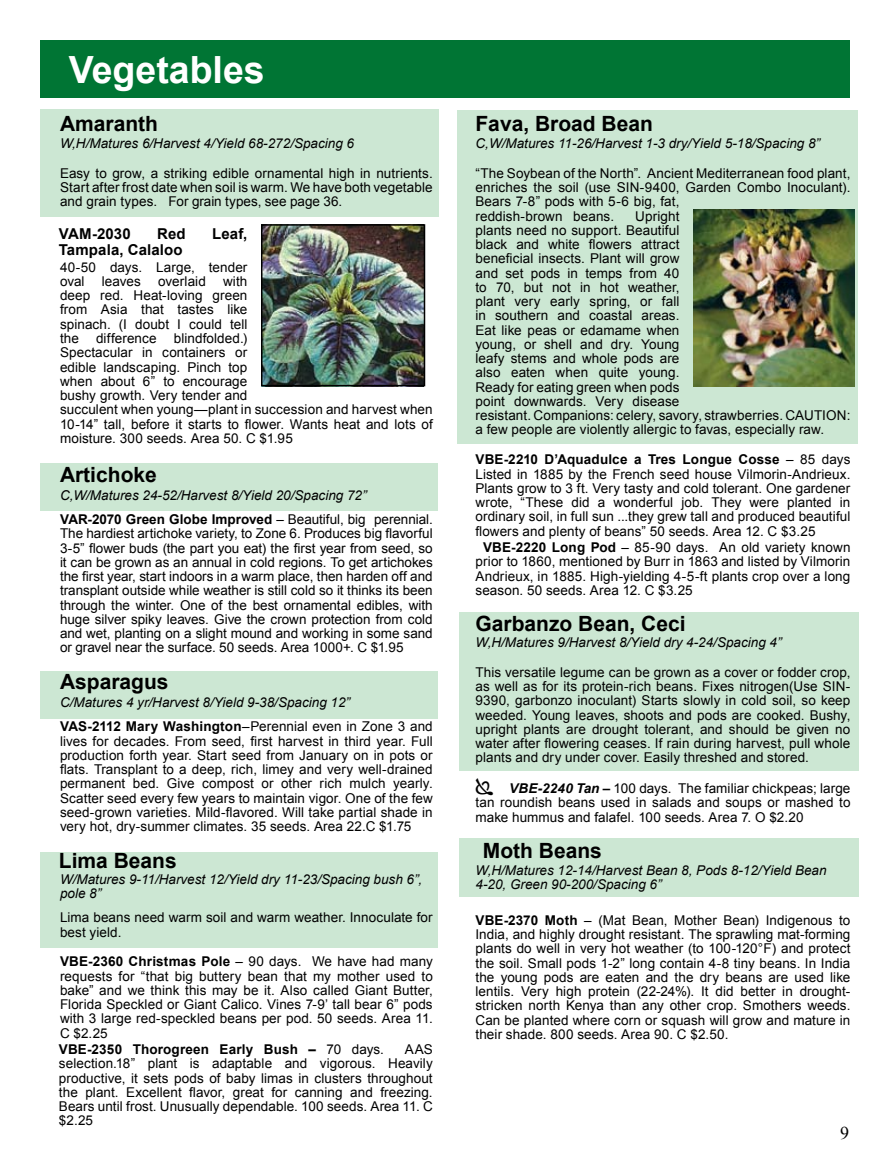
<style>
.page{position:relative;width:891px;height:1161px;background:#fff}
.page>*{position:absolute;margin:0;border:0;box-sizing:border-box;transform-origin:0 0}
.t1{font:700 37.5px "Arial";color:#fff}
.t2{font:700 21px "Arial";color:#000}
.t3{font:18px "Times New Roman";color:#000}
.t4{font:700 15px "Arial";letter-spacing:.01em;color:#000}
.t5{font:13.5px/14.2px "Arial";letter-spacing:.005em;color:#000;text-align:justify}
.t6{font:italic 13.5px/23.9px "Arial";color:#000}
.t7{font:700 13.5px "Arial";letter-spacing:.01em;color:#000}
.s1{font-weight:700;font-style:normal}
.s2{font-style:normal}
.s3{font-weight:700}
.s4{font-weight:400}
.s5{font-weight:700;font-style:italic}
</style>
<div class="page">
<div style="left:459px;top:838px;width:399px;height:59px;background:#cce7d3"></div>
<div style="left:459px;top:612px;width:399px;height:159px;background:#cce7d3"></div>
<div style="left:40px;top:852px;width:398px;height:96px;background:#cce7d3"></div>
<div style="left:40px;top:671px;width:398px;height:48px;background:#cce7d3"></div>
<div style="left:40px;top:464px;width:398px;height:47px;background:#cce7d3"></div>
<div style="left:458px;top:110px;width:400px;height:333px;background:#cce7d3"></div>
<div style="left:40px;top:109px;width:399px;height:108px;background:#cce7d3"></div>
<div style="left:40px;top:40px;width:810px;height:58px;background:#007534"></div>
<img style="left:693px;top:209px;width:162px;height:177px">
<img style="left:262px;top:227px;width:162px;height:160px">
<div style="left:261px;top:224px;width:164px;height:162px;border:2px solid #000"></div>
<h1 class="t1" style="left:69px;top:45px;width:197px">Vegetables</h1>
<h2 class="t2" style="left:60px;top:110px;width:100px">Amaranth</h2>
<p class="t6" style="left:60px;top:131px;width:296px">W,H/Matures 6/Harvest 4/Yield 68-272/Spacing 6</p>
<p class="t5" style="left:60px;top:166px;width:374px">Easy to grow, a striking edible ornamental high in nutrients.<br>Start after frost date when soil is warm. We have both vegetable and grain types. For grain types, see page 36.</p>
<p class="t4" style="left:59px;top:224px;width:73px">VAM-2030</p>
<p class="t4" style="left:157px;top:224px;width:30px">Red</p>
<p class="t4" style="left:212px;top:224px;width:37px">Leaf,</p>
<p class="t4" style="left:59px;top:240px;width:125px">Tampala, Calaloo</p>
<p class="t5" style="left:60px;top:260px;width:189px">40-50 days. Large, tender oval</p>
<p class="t5" style="left:60px;top:274px;width:189px;text-indent:163px">with deep red. Heat-loving green from Asia that tastes like spinach. (I doubt I could tell the</p>
<p class="t5" style="left:102px;top:274px;width:41px">leaves</p>
<p class="t5" style="left:158px;top:274px;width:49px">overlaid</p>
<p class="t5" style="left:60px;top:331px;width:374px;text-align:left;text-indent:114px">blindfolded.)<br>Spectacular in containers or<br>edible landscaping. Pinch top<br>when about 6” to encourage<br>bushy growth. Very tender and<br>succulent when young—plant in succession and harvest when 10-14” tall, before it starts to flower. Wants heat and lots of moisture. 300 seeds. Area 50. C $1.95</p>
<h2 class="t2" style="left:60px;top:460px;width:98px">Artichoke</h2>
<p class="t6" style="left:60px;top:484px;width:374px">C,W/Matures 24-52/Harvest 8/Yield 20/Spacing 72”<br><span class="s1">VAR-2070 Green Globe Improved</span> <span class="s2">– Beautiful, big perennial.</span></p>
<p class="t5" style="left:60px;top:527px;width:374px">The hardiest artichoke variety, to Zone 6. Produces big flavorful 3-5” flower buds (the part you eat) the first year from seed, so it can be grown as an annual in cold regions. To get artichokes the first year, start indoors in a warm place, then harden off and transplant outside while weather is still cold so it thinks its been through the winter. One of the best ornamental edibles, with huge silver spiky leaves. Give the crown protection from cold and wet, planting on a slight mound and working in some sand or gravel near the surface. 50 seeds. Area 1000+. C $1.95</p>
<h2 class="t2" style="left:60px;top:668px;width:110px">Asparagus</h2>
<p class="t6" style="left:60px;top:691px;width:374px">C/Matures 4 yr/Harvest 8/Yield 9-38/Spacing 12”<br><span class="s1">VAS-2112 Mary Washington</span><span class="s2">–Perennial even in Zone 3 and</span></p>
<p class="t5" style="left:60px;top:734px;width:374px">lives for decades. From seed, first harvest in third year. Full production forth year. Start seed from January on in pots or flats. Transplant to a deep, rich, limey and very well-drained permanent bed. Give compost or other rich mulch yearly.<br>Scatter seed every few years to maintain vigor. One of the few seed-grown varieties. Mild-flavored. Will take partial shade in very hot, dry-summer climates. 35 seeds. Area 22.C $1.75</p>
<h2 class="t2" style="left:59px;top:847px;width:119px">Lima Beans</h2>
<p class="t6" style="left:60px;top:872px;width:364px;line-height:14.2px">W/Matures 9-11/Harvest 12/Yield dry 11-23/Spacing bush 6”, pole 8”</p>
<p class="t5" style="left:60px;top:911px;width:374px">Lima beans need warm soil and warm weather. Innoculate for best yield.</p>
<p class="t5" style="left:60px;top:955px;width:374px"><span class="s3">VBE-2360 Christmas Pole</span> – 90 days. We have had many requests for “that big buttery bean that my mother used to bake” and we think this may be it. Also called Giant Butter, Florida Speckled or Giant Calico. Vines 7-9’ tall bear 6” pods with 3 large red-speckled beans per pod. 50 seeds. Area 11.<br>C $2.25</p>
<p class="t7" style="left:59px;top:1041px;width:327px">VBE-2350 Thorogreen Early Bush – <span class="s4">70 days.</span></p>
<p class="t5" style="left:96px;top:331px;width:62px">difference</p>
<p class="t5" style="left:59px;top:1042px;width:375px;text-indent:346px">AAS selection.18” plant is adaptable and vigorous. Heavily productive, it sets pods of baby limas in clusters throughout the plant. Excellent flavor, great for canning and freezing.<br>Bears until frost. Unusually dependable. 100 seeds. Area 11. C $2.25</p>
<h2 class="t2" style="left:476px;top:110px;width:179px">Fava, Broad Bean</h2>
<p class="t6" style="left:476px;top:131px;width:346px">C,W/Matures 11-26/Harvest 1-3 dry/Yield 5-18/Spacing 8”</p>
<p class="t5" style="left:476px;top:166px;width:376px;text-align:left">“The Soybean of the North”. Ancient Mediterranean food plant, enriches the soil (use SIN-9400, Garden Combo Inoculant).<br>Bears 7-8” pods with 5-6 big, fat,<br>reddish-brown beans.</p>
<p class="t5" style="left:476px;top:209px;width:376px;text-align:left;text-indent:160px">Upright<br>plants need no support. Beautiful<br>black and white flowers attract<br>beneficial insects. Plant will grow<br>and set pods in temps from 40<br>to 70, but not in hot weather,<br>plant very early spring, or fall<br>in southern and coastal areas.<br>Eat like peas or edamame when<br>young, or shell and dry. Young<br>leafy stems and whole pods are<br>also eaten when quite young.<br>Ready for eating green when pods<br>point downwards. Very disease<br>resistant. Companions: celery, savory, strawberries. CAUTION: a few people are violently allergic to favas, especially raw.</p>
<p class="t5" style="left:476px;top:453px;width:377px"><span class="s3">VBE-2210 D’Aquadulce a Tres Longue Cosse</span> – 85 days Listed in 1885 by the French seed house Vilmorin-Andrieux.<br>Plants grow to 3 ft. Very tasty and cold tolerant. One gardener wrote, “These did a wonderful job. They were planted in ordinary soil, in full sun ...they grew tall and produced beautiful flowers and plenty of beans” 50 seeds. Area 12. C $3.25</p>
<p class="t5" style="left:476px;top:540px;width:377px;text-indent:8px"><span class="s3">VBE-2220 Long Pod</span> – 85-90 days. An old variety known prior to 1860, mentioned by Burr in 1863 and listed by Vilmorin Andrieux, in 1885. High-yielding 4-5-ft plants crop over a long season. 50 seeds. Area 12. C $3.25</p>
<h2 class="t2" style="left:476px;top:610px;width:212px">Garbanzo Bean, Ceci</h2>
<p class="t6" style="left:476px;top:630px;width:308px">W,H/Matures 9/Harvest 8/Yield dry 4-24/Spacing 4”</p>
<p class="t5" style="left:476px;top:665px;width:376px">This versatile legume can be grown as a cover or fodder crop, as well as for its protein-rich beans. Fixes nitrogen(Use SIN-9390, garbonzo inoculant) Starts slowly in cold soil, so keep weeded. Young leaves, shoots and pods are cooked. Bushy, upright plants are drought tolerant, and should be given no water after flowering ceases. If rain during harvest, pull whole plants and dry under cover. Easily threshed and stored.</p>
<p class="t5" style="left:476px;top:781px;width:377px;text-indent:34px"><span class="s5">VBE-2240 Tan –</span> 100 days. The familiar chickpeas; large tan roundish beans used in salads and soups or mashed to make hummus and falafel. 100 seeds. Area 7. O $2.20</p>
<h2 class="t2" style="left:483px;top:837px;width:121px">Moth Beans</h2>
<p class="t6" style="left:475px;top:863px;width:353px;line-height:14.2px">W,H/Matures 12-14/Harvest Bean 8, Pods 8-12/Yield Bean<br>4-20, Green 90-200/Spacing 6”</p>
<p class="t5" style="left:475px;top:913px;width:377px"><span class="s3">VBE-2370 Moth</span> – (Mat Bean, Mother Bean) Indigenous to India, and highly drought resistant. The sprawling mat-forming plants do well in very hot weather (to 100-120°F) and protect the soil. Small pods 1-2” long contain 4-8 tiny beans. In India the young pods are eaten and the dry beans are used like lentils. Very high protein (22-24%). It did better in drought&shy;stricken north Kenya than any other crop. Smothers weeds.<br>Can be planted where corn or squash will grow and mature in their shade. 800 seeds. Area 90. C $2.50.</p>
<h3 class="t3" style="left:840px;top:1121px;width:10px">9</h3>
</div>
